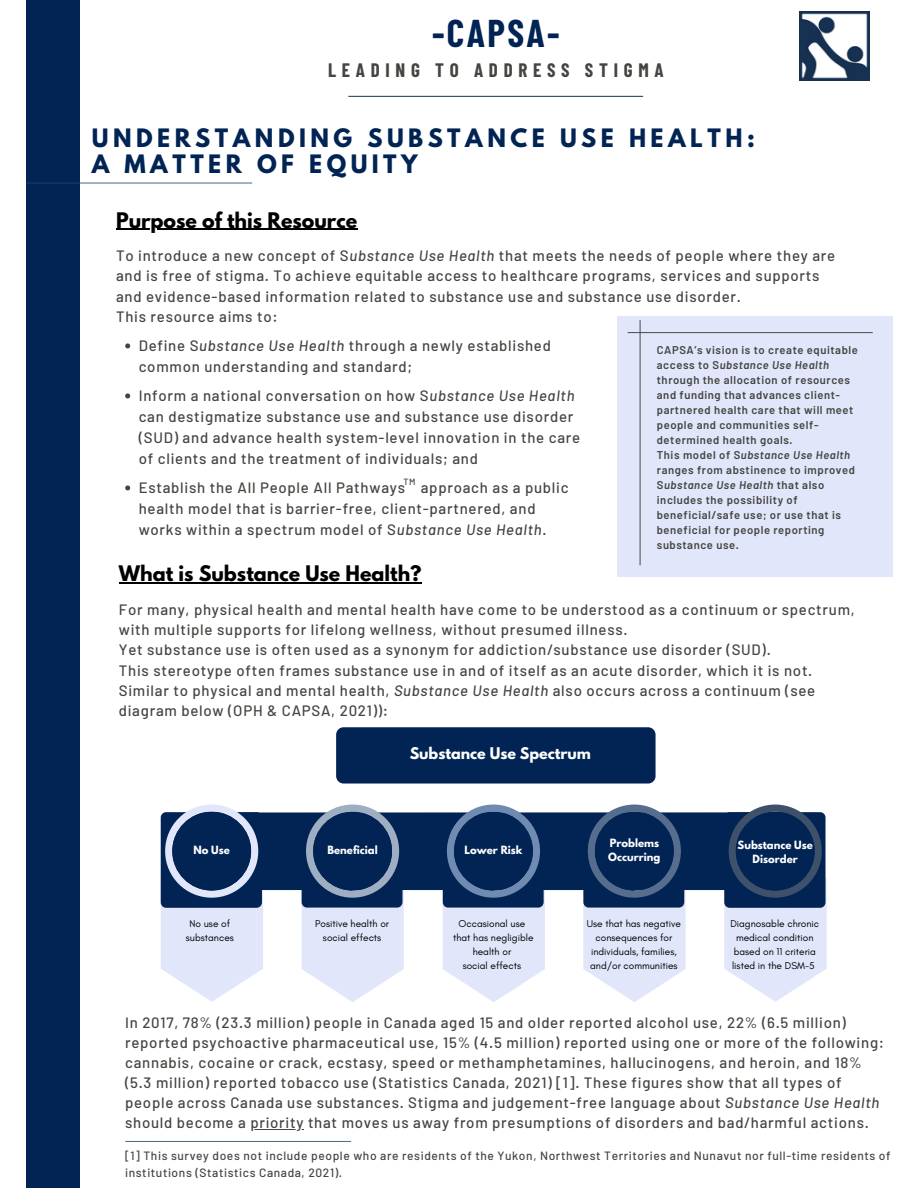
<style>
.page{position:relative;width:918px;height:1188px;background:#fff}
.page>*{position:absolute;margin:0;border:0;box-sizing:border-box;transform-origin:0 0}
.t1{font:700 37.8px "Barlow Condensed";letter-spacing:.065em;color:#012454}
.t2{font:700 22.5px/25.8px "League Spartan";letter-spacing:.2em;color:#012454}
.t3{font:700 19.05px "League Spartan";color:#000}
.t4{font:700 19.05px "Barlow Condensed";letter-spacing:.3em;color:#444440}
.t5{font:500 15px/20.2px "Barlow";letter-spacing:.05em;color:#444440}
.t6{font:700 14.25px "League Spartan";color:#fff}
.t7{font:500 12px/16.6px "Barlow";letter-spacing:.05em;color:#444440}
.t8{font:600 11.25px/15px "Barlow";letter-spacing:.05em;color:#444440}
.t9{font:10.05px/13.8px "Glacial Indifference";color:#000;text-align:center}
.t10{font:700 10.05px/13.8px "League Spartan";color:#fff;text-align:center}
.t11{font:500 9px "Barlow";color:#444440}
.s1{font-style:italic}
</style>
<div class="page">
<div style="left:26px;top:0;width:54px;height:1188px;background:#012454"></div>
<div style="left:618px;top:316px;width:275px;height:261px;background:#e1e6fa"></div>
<svg style="left:27px;top:183px;width:225px;height:1px"></svg>
<svg style="left:348px;top:96px;width:295px;height:1px"></svg>
<img style="left:799px;top:11px;width:70px;height:70px">
<svg style="left:628px;top:320px;width:245px;height:245px"></svg>
<hr style="left:116px;top:229px;width:241px;height:1px;background:#000">
<svg style="left:125px;top:343px;width:5px;height:5px"></svg>
<svg style="left:125px;top:393px;width:5px;height:5px"></svg>
<svg style="left:125px;top:485px;width:5px;height:5px"></svg>
<hr style="left:119px;top:582px;width:303px;height:2px;background:#000">
<hr style="left:250px;top:1129px;width:54px;height:1px;background:#444440">
<svg style="left:125px;top:1141px;width:226px;height:1px"></svg>
<div style="left:336px;top:727px;width:320px;height:57px;background:#012454;border-radius:7px"></div>
<div style="left:263px;top:812px;width:461px;height:78px;background:#012454"></div>
<svg style="left:724px;top:805px;width:103px;height:197px;background:#a3afc6"></svg>
<div style="left:736px;top:812px;width:79px;height:79px;background:#012454;border-radius:50%"></div>
<svg style="left:583px;top:805px;width:103px;height:197px;background:#a5b1ca"></svg>
<div style="left:595px;top:812px;width:79px;height:79px;background:#012454;border-radius:50%"></div>
<svg style="left:443px;top:805px;width:102px;height:197px;background:#a8b5ce"></svg>
<div style="left:454px;top:812px;width:79px;height:79px;background:#012454;border-radius:50%"></div>
<svg style="left:161px;top:805px;width:102px;height:197px;background:#b5c0d7"></svg>
<div style="left:172px;top:812px;width:79px;height:79px;background:#012454;border-radius:50%"></div>
<svg style="left:302px;top:805px;width:102px;height:197px;background:#aeb9d0"></svg>
<div style="left:313px;top:812px;width:79px;height:79px;background:#012454;border-radius:50%"></div>
<h1 class="t1" style="left:432px;top:9px;width:129px">-CAPSA-</h1>
<p class="t4" style="left:328px;top:58px;width:337px">LEADING TO ADDRESS STIGMA</p>
<h2 class="t2" style="left:92px;top:128px;width:665px">UNDERSTANDING SUBSTANCE USE HEALTH:<br>A MATTER OF EQUITY</h2>
<p class="t3" style="left:116px;top:210px;width:243px">Purpose of this Resource</p>
<p class="t5" style="left:116px;top:245px;width:721px">To introduce a new concept of S<span class="s1">ubstance Use Health</span> that meets the needs of people where they are and is free of stigma. To achieve equitable access to healthcare programs, services and supports and evidence-based information related to substance use and substance use disorder.<br>This resource aims to:</p>
<p class="t5" style="left:139px;top:334px;width:414px;line-height:21px">Define S<span class="s1">ubstance Use Health</span> through a newly established common understanding and standard;</p>
<p class="t5" style="left:139px;top:384px;width:443px;line-height:21px">Inform a national conversation on how S<span class="s1">ubstance Use Health </span>can destigmatize substance use and substance use disorder (SUD) and advance health system-level innovation in the care of clients and the treatment of individuals; and</p>
<p class="t5" style="left:139px;top:476px;width:431px;line-height:21px">Establish the All People All Pathways approach as a public health model that is barrier-free, client-partnered, and works within a spectrum model of S<span class="s1">ubstance Use Health</span>.</p>
<p class="t11" style="left:404px;top:476px;width:13px">TM</p>
<p class="t3" style="left:119px;top:564px;width:304px">What is Substance Use Health?</p>
<p class="t8" style="left:657px;top:342px;width:202px">CAPSA’s vision is to create equitable access to S<span class="s1">ubstance Use Health </span>through the allocation of resources and funding that advances client&shy;partnered health care that will meet people and communities self&shy;determined health goals.<br>This model of S<span class="s1">ubstance Use Health </span>ranges from abstinence to improved<br>S<span class="s1">ubstance Use Health</span> that also includes the possibility of beneficial/safe use; or use that is beneficial for people reporting substance use.</p>
<p class="t5" style="left:119px;top:599px;width:737px">For many, physical health and mental health have come to be understood as a continuum or spectrum, with multiple supports for lifelong wellness, without presumed illness.<br>Yet substance use is often used as a synonym for addiction/substance use disorder (SUD).<br>This stereotype often frames substance use in and of itself as an acute disorder, which it is not.<br>Similar to physical and mental health, <span class="s1">Substance Use Health</span> also occurs across a continuum (see diagram below (OPH &amp; CAPSA, 2021)):</p>
<p class="t10" style="left:194px;top:844px;width:38px">No Use</p>
<p class="t9" style="left:186px;top:917px;width:50px">No use of substances</p>
<p class="t6" style="left:410px;top:746px;width:183px">Substance Use Spectrum</p>
<p class="t10" style="left:327px;top:844px;width:52px">Beneficial</p>
<p class="t10" style="left:464px;top:844px;width:59px">Lower Risk</p>
<p class="t10" style="left:608px;top:837px;width:54px;text-align:left">Problems<br>Occurring</p>
<p class="t10" style="left:738px;top:840px;width:77px">Substance Use<br>Disorder</p>
<p class="t9" style="left:315px;top:917px;width:75px">Positive health or social effects</p>
<p class="t9" style="left:453px;top:917px;width:82px">Occasional use that has negligible health or<br>social effects</p>
<p class="t9" style="left:587px;top:917px;width:96px">Use that has negative consequences for individuals, families, and/or communities</p>
<p class="t9" style="left:730px;top:917px;width:90px">Diagnosable chronic medical condition based on 11 criteria listed in the DSM-5</p>
<p class="t5" style="left:125px;top:1012px;width:760px">In 2017, 78% (23.3 million) people in Canada aged 15 and older reported alcohol use, 22% (6.5 million) reported psychoactive pharmaceutical use, 15% (4.5 million) reported using one or more of the following: cannabis, cocaine or crack, ecstasy, speed or methamphetamines, hallucinogens, and heroin, and 18% (5.3 million) reported tobacco use (Statistics Canada, 2021) [1]. These figures show that all types of people across Canada use substances. Stigma and judgement-free language about <span class="s1">Substance Use Health </span>should become a priority that moves us away from presumptions of disorders and bad/harmful actions.</p>
<p class="t7" style="left:125px;top:1147px;width:767px">[1] This survey does not include people who are residents of the Yukon, Northwest Territories and Nunavut nor full-time residents of institutions (Statistics Canada, 2021).</p>
</div>
